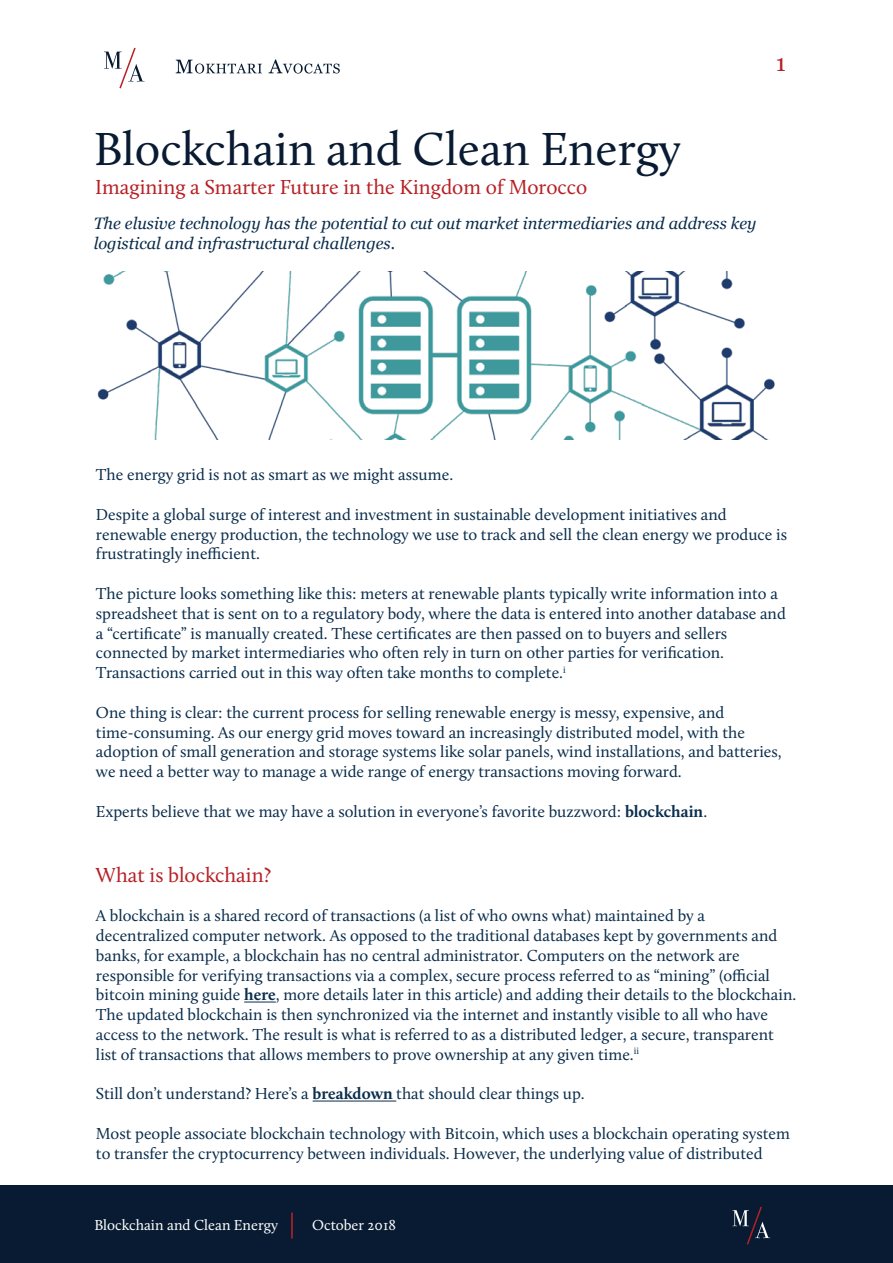
<style>
.page{position:relative;width:893px;height:1263px;background:#fff}
.page>*{position:absolute;margin:0;border:0;box-sizing:border-box;transform-origin:0 0}
.t1{font:48px "Calluna";color:#091b32}
.t2{font:23.55px "Georgia";color:#b62025}
.t3{font:21px "Calluna";color:#b62025}
.t4{font:16.5px/19.8px "Calluna";color:#0a2d4c}
.t5{font:italic 16.5px/19.8px "Georgia";color:#0a2d4c}
.t6{font:15px "Calluna";color:#fff}
.s1{font-weight:700}
</style>
<div class="page">
<div style="left:0;top:1185px;width:893px;height:78px;background:#091b32"></div>
<svg style="left:176px;top:60px;width:86px;height:14px"></svg>
<svg style="left:268px;top:59px;width:72px;height:15px"></svg>
<svg style="left:104px;top:47px;width:41px;height:42px"></svg>
<hr style="left:244px;top:1001px;width:32px;height:1px;background:#0a2d4c">
<hr style="left:313px;top:1100px;width:83px;height:1px;background:#0a2d4c">
<hr style="left:291px;top:1212px;width:2px;height:26px;background:#b92127">
<svg style="left:732px;top:1206px;width:38px;height:39px"></svg>
<img style="left:97px;top:271px;width:678px;height:168px">
<h2 class="t2" style="left:776px;top:50px;width:12px">1</h2>
<h1 class="t1" style="left:94px;top:119px;width:589px">Blockchain and Clean Energy</h1>
<p class="t3" style="left:95px;top:174px;width:493px">Imagining a Smarter Future in the Kingdom of Morocco</p>
<p class="t5" style="left:94px;top:213px;width:664px">The elusive technology has the potential to cut out market intermediaries and address key logistical and infrastructural challenges.</p>
<p class="t4" style="left:96px;top:464px;width:359px">The energy grid is not as smart as we might assume.</p>
<p class="t4" style="left:96px;top:504px;width:693px">Despite a global surge of interest and investment in sustainable development initiatives and renewable energy production, the technology we use to track and sell the clean energy we produce is frustratingly inefficient.</p>
<p class="t4" style="left:96px;top:583px;width:691px">The picture looks something like this: meters at renewable plants typically write information into a spreadsheet that is sent on to a regulatory body, where the data is entered into another database and a “certificate” is manually created. These certificates are then passed on to buyers and sellers connected by market intermediaries who often rely in turn on other parties for verification.<br>Transactions carried out in this way often take months to complete.<sup>i</sup></p>
<p class="t4" style="left:96px;top:702px;width:687px">One thing is clear: the current process for selling renewable energy is messy, expensive, and time-consuming. As our energy grid moves toward an increasingly distributed model, with the adoption of small generation and storage systems like solar panels, wind installations, and batteries, we need a better way to manage a wide range of energy transactions moving forward.</p>
<p class="t4" style="left:96px;top:801px;width:613px">Experts believe that we may have a solution in everyone’s favorite buzzword: <span class="s1">blockchain</span>.</p>
<p class="t3" style="left:96px;top:862px;width:177px">What is blockchain?</p>
<p class="t4" style="left:96px;top:905px;width:702px">A blockchain is a shared record of transactions (a list of who owns what) maintained by a decentralized computer network. As opposed to the traditional databases kept by governments and banks, for example, a blockchain has no central administrator. Computers on the network are responsible for verifying transactions via a complex, secure process referred to as “mining” (official bitcoin mining guide <span class="s1">here</span>, more details later in this article) and adding their details to the blockchain.<br>The updated blockchain is then synchronized via the internet and instantly visible to all who have access to the network. The result is what is referred to as a distributed ledger, a secure, transparent list of transactions that allows members to prove ownership at any given time.<sup>ii</sup></p>
<p class="t4" style="left:96px;top:1084px;width:490px">Still don’t understand? Here’s a <span class="s1">breakdown</span> that should clear things up.</p>
<p class="t4" style="left:96px;top:1123px;width:695px">Most people associate blockchain technology with Bitcoin, which uses a blockchain operating system to transfer the cryptocurrency between individuals. However, the underlying value of distributed</p>
<p class="t6" style="left:94px;top:1216px;width:185px">Blockchain and Clean Energy</p>
<p class="t6" style="left:312px;top:1216px;width:86px">October 2018</p>
</div>
